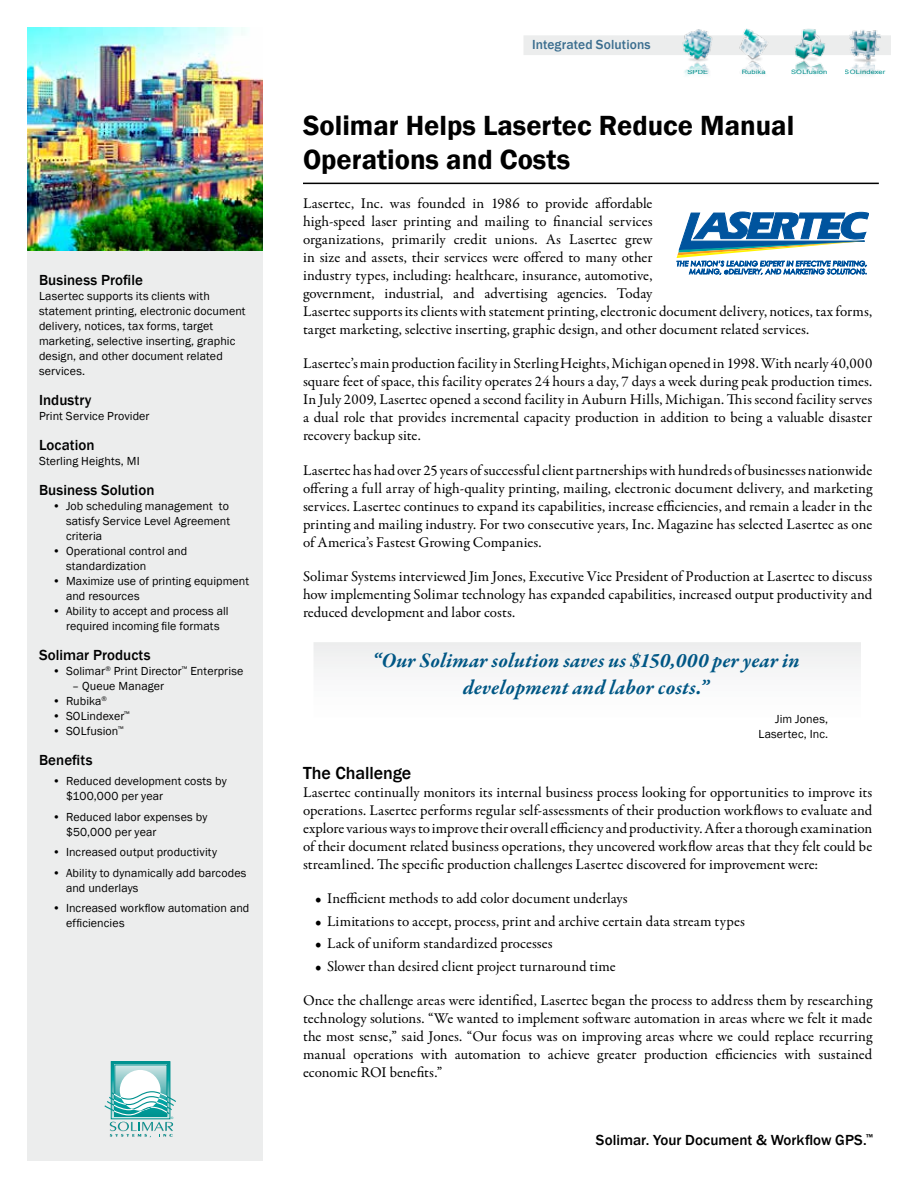
<style>
.page{position:relative;width:918px;height:1188px;background:#fff}
.page>*{position:absolute;margin:0;border:0;box-sizing:border-box;transform-origin:0 0}
.t1{font:600 28.5px/34.2px "Franklin Gothic";color:#000}
.t2{font:italic 700 21px/27px "Garamond Premr Pro";letter-spacing:.01em;color:#005785;text-align:center}
.t3{font:500 18px "Franklin Gothic";letter-spacing:-.005em;color:#000}
.t4{font:15px/18px "Garamond Premr Pro";letter-spacing:.005em;color:#000;text-align:justify}
.t5{font:500 15px "Franklin Gothic";letter-spacing:.005em;color:#000}
.t6{font:500 13.5px "Franklin Gothic";letter-spacing:.01em;color:#3b6e8f}
.t7{font:12px/15px "Franklin Gothic";letter-spacing:.01em;color:#000}
.t8{font:6px "Arial";letter-spacing:.02em;color:#00928f;scale:1.25 1}
</style>
<div class="page">
<div style="left:27px;top:237px;width:235px;height:924px;background:#eceded"></div>
<div style="left:524px;top:35px;width:367px;height:20px;background:#eceded"></div>
<svg style="left:113px;top:1063px;width:55px;height:28px"></svg>
<div style="left:111px;top:1061px;width:59px;height:58px;border:1px solid #00928f"></div>
<svg style="left:117px;top:1067px;width:48px;height:24px"></svg>
<div style="left:120px;top:1070px;width:41px;height:41px;background:#fff;border-radius:50%"></div>
<svg style="left:104px;top:1091px;width:72px;height:47px"></svg>
<img style="left:27px;top:27px;width:236px;height:223px">
<svg style="left:677px;top:212px;width:192px;height:63px"></svg>
<div style="left:314px;top:642px;width:547px;height:27px;background:#f0f1f1"></div>
<hr style="left:303px;top:183px;width:576px;height:1px;background:#000">
<img style="left:679px;top:29px;width:38px;height:47px">
<img style="left:734px;top:28px;width:39px;height:47px">
<img style="left:790px;top:28px;width:39px;height:47px">
<img style="left:846px;top:30px;width:38px;height:46px">
<p class="t5" style="left:39px;top:271px;width:105px">Business Profile</p>
<p class="t7" style="left:39px;top:289px;width:208px">Lasertec supports its clients with statement printing, electronic document delivery, notices, tax forms, target marketing, selective inserting, graphic design, and other document related services.</p>
<p class="t5" style="left:39px;top:391px;width:54px">Industry</p>
<p class="t7" style="left:39px;top:409px;width:112px">Print Service Provider</p>
<p class="t5" style="left:39px;top:436px;width:57px">Location</p>
<p class="t7" style="left:39px;top:454px;width:102px">Sterling Heights, MI</p>
<p class="t5" style="left:39px;top:481px;width:117px">Business Solution</p>
<p class="t7" style="left:66px;top:499px;width:166px;text-align:justify;text-indent:-14px">• Job scheduling management to satisfy Service Level Agreement criteria</p>
<p class="t7" style="left:66px;top:544px;width:123px;text-indent:-14px">• Operational control and standardization</p>
<p class="t7" style="left:66px;top:574px;width:185px;text-indent:-14px">• Maximize use of printing equipment and resources</p>
<p class="t7" style="left:52px;top:604px;width:178px;text-align:center">• Ability to accept and process all required incoming file formats</p>
<p class="t5" style="left:39px;top:646px;width:113px">Solimar Products</p>
<p class="t7" style="left:52px;top:664px;width:192px">• Solimar<sup>®</sup> Print Director<sup>™</sup> Enterprise</p>
<p class="t7" style="left:72px;top:679px;width:94px">– Queue Manager</p>
<p class="t7" style="left:53px;top:694px;width:56px">• Rubika<sup>®</sup></p>
<p class="t7" style="left:52px;top:709px;width:79px">• SOLindexer<sup>™</sup></p>
<p class="t7" style="left:52px;top:724px;width:73px">• SOLfusion<sup>™</sup></p>
<p class="t5" style="left:39px;top:751px;width:55px">Benefits</p>
<p class="t7" style="left:66px;top:774px;width:162px;text-indent:-14px">• Reduced development costs by $100,000 per year</p>
<p class="t7" style="left:66px;top:810px;width:143px;text-indent:-14px">• Reduced labor expenses by $50,000 per year</p>
<p class="t7" style="left:52px;top:845px;width:166px">• Increased output productivity</p>
<p class="t7" style="left:66px;top:865px;width:182px;text-indent:-14px">• Ability to dynamically add barcodes and underlays</p>
<p class="t7" style="left:66px;top:901px;width:185px;text-indent:-14px">• Increased workflow automation and efficiencies</p>
<p class="t6" style="left:532px;top:37px;width:120px">Integrated Solutions</p>
<p class="t8" style="left:687px;top:68px;width:18px">SPDE</p>
<p class="t8" style="left:742px;top:68px;width:21px">Rubika</p>
<p class="t8" style="left:791px;top:68px;width:31px">SOLfusion</p>
<p class="t8" style="left:845px;top:68px;width:34px">SOLindexer</p>
<h1 class="t1" style="left:303px;top:109px;width:493px">Solimar Helps Lasertec Reduce Manual<br>Operations and Costs</h1>
<p class="t4" style="left:303px;top:195px;width:571px;text-align:left">Lasertec, Inc. was founded in 1986 to provide affordable<br>high-speed laser printing and mailing to financial services<br>organizations, primarily credit unions. As Lasertec grew<br>in size and assets, their services were offered to many other<br>industry types, including: healthcare, insurance, automotive,<br>government, industrial, and advertising agencies. Today<br>Lasertec supports its clients with statement printing, electronic document delivery, notices, tax forms, target marketing, selective inserting, graphic design, and other document related services.</p>
<p class="t4" style="left:303px;top:355px;width:571px">Lasertec’s main production facility in Sterling Heights, Michigan opened in 1998. With nearly 40,000 square feet of space, this facility operates 24 hours a day, 7 days a week during peak production times.<br>In July 2009, Lasertec opened a second facility in Auburn Hills, Michigan. This second facility serves a dual role that provides incremental capacity production in addition to being a valuable disaster recovery backup site.</p>
<p class="t4" style="left:303px;top:461px;width:571px">Lasertec has had over 25 years of successful client partnerships with hundreds of businesses nationwide offering a full array of high-quality printing, mailing, electronic document delivery, and marketing services. Lasertec continues to expand its capabilities, increase efficiencies, and remain a leader in the printing and mailing industry. For two consecutive years, Inc. Magazine has selected Lasertec as one of America’s Fastest Growing Companies.</p>
<p class="t4" style="left:303px;top:567px;width:571px">Solimar Systems interviewed Jim Jones, Executive Vice President of Production at Lasertec to discuss how implementing Solimar technology has expanded capabilities, increased output productivity and reduced development and labor costs.</p>
<h2 class="t2" style="left:372px;top:648px;width:429px">“Our Solimar solution saves us $150,000 per year in development and labor costs.”</h2>
<p class="t7" style="left:758px;top:711px;width:71px;text-align:right">Jim Jones,<br>Lasertec, Inc.</p>
<p class="t3" style="left:303px;top:762px;width:110px">The Challenge</p>
<p class="t4" style="left:303px;top:784px;width:571px">Lasertec continually monitors its internal business process looking for opportunities to improve its operations. Lasertec performs regular self-assessments of their production workflows to evaluate and explore various ways to improve their overall efficiency and productivity. After a thorough examination of their document related business operations, they uncovered workflow areas that they felt could be streamlined. The specific production challenges Lasertec discovered for improvement were:</p>
<p class="t4" style="left:315px;top:890px;width:314px">• Inefficient methods to add color document underlays</p>
<p class="t4" style="left:315px;top:912px;width:431px">• Limitations to accept, process, print and archive certain data stream types</p>
<p class="t4" style="left:315px;top:935px;width:239px">• Lack of uniform standardized processes</p>
<p class="t4" style="left:315px;top:957px;width:302px">• Slower than desired client project turnaround time</p>
<p class="t4" style="left:303px;top:991px;width:571px">Once the challenge areas were identified, Lasertec began the process to address them by researching technology solutions. “We wanted to implement software automation in areas where we felt it made the most sense,” said Jones. “Our focus was on improving areas where we could replace recurring manual operations with automation to achieve greater production efficiencies with sustained economic ROI benefits.”</p>
<p class="t5" style="left:596px;top:1130px;width:278px">Solimar. Your Document &amp; Workflow GPS.<sup>™</sup></p>
</div>
